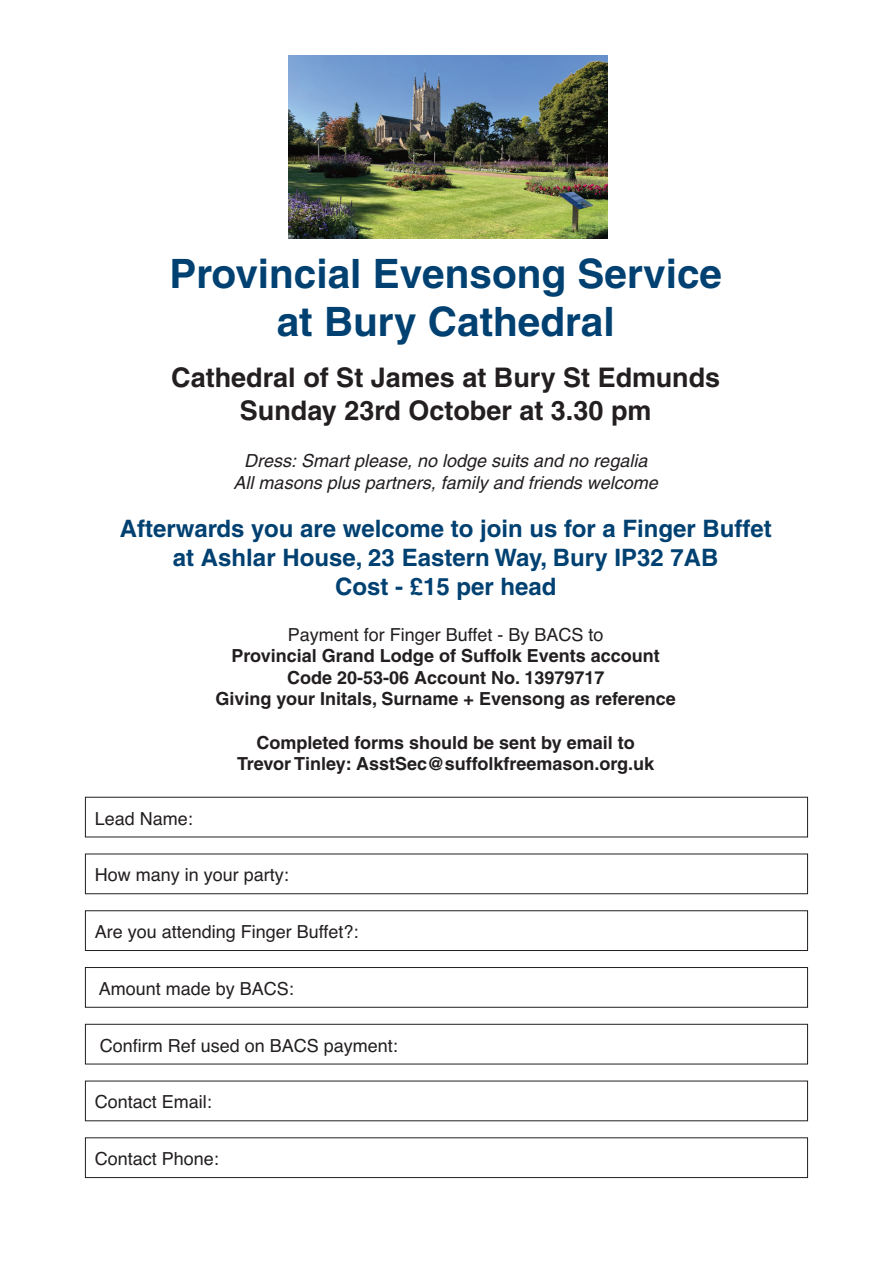
<style>
.page{position:relative;width:893px;height:1263px;background:#fff}
.page>*{position:absolute;margin:0;border:0;box-sizing:border-box;transform-origin:0 0}
.t1{font:700 40.5px/48.6px "Helvetica";color:#004172;text-align:center}
.t2{font:700 27px/32.4px "Helvetica";color:#231f20;text-align:center}
.t3{font:700 24px/28.8px "Helvetica";color:#004172;text-align:center}
.t4{font:700 18px/21.6px "Helvetica";color:#231f20;text-align:center}
.t5{font:18px "Helvetica";color:#231f20}
.t6{font:italic 18px/22.2px "Helvetica";color:#231f20;text-align:center}
</style>
<div class="page">
<div style="left:85px;top:797px;width:723px;height:40px;border:1px solid #231f20"></div>
<div style="left:85px;top:854px;width:723px;height:40px;border:1px solid #231f20"></div>
<div style="left:85px;top:910px;width:723px;height:41px;border:1px solid #231f20"></div>
<div style="left:85px;top:967px;width:723px;height:41px;border:1px solid #231f20"></div>
<div style="left:85px;top:1024px;width:723px;height:40px;border:1px solid #231f20"></div>
<div style="left:85px;top:1137px;width:723px;height:41px;border:1px solid #231f20"></div>
<img style="left:288px;top:55px;width:319px;height:184px">
<h1 class="t1" style="left:169px;top:253px;width:554px">Provincial Evensong Service at Bury Cathedral</h1>
<h2 class="t2" style="left:171px;top:364px;width:550px">Cathedral of St James at Bury St Edmunds<br>Sunday 23rd October at 3.30 pm</h2>
<p class="t6" style="left:234px;top:451px;width:426px">Dress: Smart please, no lodge suits and no regalia<br>All masons plus partners, family and friends welcome</p>
<h3 class="t3" style="left:120px;top:516px;width:653px">Afterwards you are welcome to join us for a Finger Buffet at Ashlar House, 23 Eastern Way, Bury IP32 7AB<br>Cost - £15 per head</h3>
<p class="t5" style="left:288px;top:624px;width:317px">Payment for Finger Buffet - By BACS to</p>
<p class="t4" style="left:216px;top:647px;width:462px">Provincial Grand Lodge of Suffolk Events account<br>Code 20-53-06 Account No. 13979717<br>Giving your Initals, Surname + Evensong as reference</p>
<p class="t4" style="left:237px;top:733px;width:419px">Completed forms should be sent by email to<br>Trevor Tinley: AsstSec@suffolkfreemason.org.uk</p>
<p class="t5" style="left:95px;top:808px;width:100px">Lead Name:</p>
<p class="t5" style="left:95px;top:864px;width:196px">How many in your party:</p>
<p class="t5" style="left:95px;top:921px;width:265px">Are you attending Finger Buffet?:</p>
<p class="t5" style="left:99px;top:978px;width:197px">Amount made by BACS:</p>
<p class="t5" style="left:100px;top:1035px;width:300px">Confirm Ref used on BACS payment:</p>
<p class="t5" style="left:95px;top:1091px;width:119px">Contact Email:</p>
<p class="t5" style="left:95px;top:1148px;width:126px">Contact Phone:</p>
</div>
